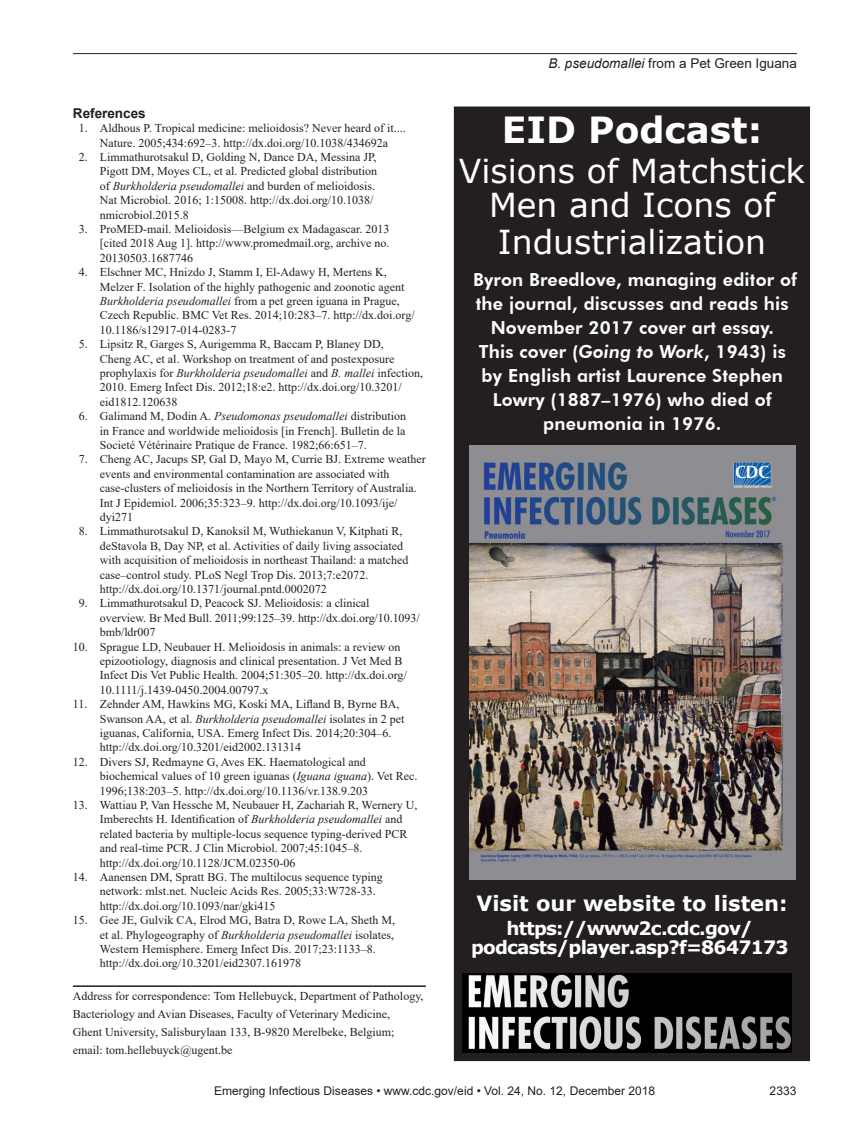
<style>
.page{position:relative;width:851px;height:1134px;background:#fff}
.page>*{position:absolute;margin:0;border:0;box-sizing:border-box;transform-origin:0 0}
.t1{font:700 36px "Verdana";color:#fff}
.t2{font:33px/33.9px "Verdana";color:#fff;text-align:center}
.t3{font:700 21px "Verdana";color:#fff}
.t4{font:700 18.45px/18.9px "Verdana";letter-spacing:-.045em;color:#fff;text-align:center}
.Article_Title{font:800 18px/24px "Futura BT";letter-spacing:.01em;color:#fff;text-align:center}
.Running_Head{font:13.5px "Arial";color:#231f20}
.Ref_Title{font:700 13.5px "Arial";color:#231f20}
.References{font:12px/14.4px "Times New Roman";color:#231f20}
.Correspondence{font:12px/18px "Times New Roman";color:#231f20}
.t5{font:12px "Arial";color:#231f20}
.s1{font-style:italic}
</style>
<div class="page">
<hr style="left:73px;top:53px;width:723px;height:1px;background:#231f20">
<hr style="left:73px;top:985px;width:353px;height:2px;background:#231f20">
<div style="left:454px;top:107px;width:355px;height:953px;background:#231f20"></div>
<div style="left:454px;top:106px;width:356px;height:955px;border:2px solid #231f20"></div>
<img style="left:462px;top:974px;width:329px;height:79px">
<img style="left:469px;top:446px;width:326px;height:434px">
<p class="Running_Head" style="left:548px;top:54px;width:250px"><span class="s1">B. pseudomallei</span> from a Pet Green Iguana</p>
<p class="Ref_Title" style="left:73px;top:104px;width:74px">References</p>
<p class="References" style="left:79px;top:121px;width:328px;text-align:center">1. Aldhous P. Tropical medicine: melioidosis? Never heard of it....<br>Nature. 2005;434:692–3. http://dx.doi.org/10.1038/434692a</p>
<p class="References" style="left:100px;top:149px;width:279px;text-indent:-21px">2. Limmathurotsakul D, Golding N, Dance DA, Messina JP, Pigott DM, Moyes CL, et al. Predicted global distribution of <span class="s1">Burkholderia pseudomallei</span> and burden of melioidosis.<br>Nat Microbiol. 2016; 1:15008. http://dx.doi.org/10.1038/ nmicrobiol.2015.8</p>
<p class="References" style="left:100px;top:221px;width:291px;text-align:justify;text-indent:-21px">3. ProMED-mail. Melioidosis—Belgium ex Madagascar. 2013 [cited 2018 Aug 1]. http://www.promedmail.org, archive no.<br>20130503.1687746</p>
<p class="References" style="left:100px;top:265px;width:316px;text-indent:-21px">4. Elschner MC, Hnizdo J, Stamm I, El-Adawy H, Mertens K, Melzer F. Isolation of the highly pathogenic and zoonotic agent <span class="s1">Burkholderia pseudomallei</span> from a pet green iguana in Prague, Czech Republic. BMC Vet Res. 2014;10:283–7. http://dx.doi.org/ 10.1186/s12917-014-0283-7</p>
<p class="References" style="left:100px;top:337px;width:324px;text-indent:-21px">5. Lipsitz R, Garges S, Aurigemma R, Baccam P, Blaney DD,<br>Cheng AC, et al. Workshop on treatment of and postexposure prophylaxis for <span class="s1">Burkholderia pseudomallei</span> and <span class="s1">B. mallei</span> infection, 2010. Emerg Infect Dis. 2012;18:e2. http://dx.doi.org/10.3201/ eid1812.120638</p>
<p class="References" style="left:100px;top:409px;width:307px;text-align:justify;text-indent:-21px">6. Galimand M, Dodin A. <span class="s1">Pseudomonas pseudomallei</span> distribution in France and worldwide melioidosis [in French]. Bulletin de la Societé Vétérinaire Pratique de France. 1982;66:651–7.</p>
<p class="References" style="left:100px;top:452px;width:327px;text-indent:-21px">7. Cheng AC, Jacups SP, Gal D, Mayo M, Currie BJ. Extreme weather events and environmental contamination are associated with case-clusters of melioidosis in the Northern Territory of Australia.<br>Int J Epidemiol. 2006;35:323–9. http://dx.doi.org/10.1093/ije/ dyi271</p>
<p class="References" style="left:100px;top:524px;width:310px;text-indent:-21px">8. Limmathurotsakul D, Kanoksil M, Wuthiekanun V, Kitphati R, deStavola B, Day NP, et al. Activities of daily living associated with acquisition of melioidosis in northeast Thailand: a matched case–control study. PLoS Negl Trop Dis. 2013;7:e2072. http://dx.doi.org/10.1371/journal.pntd.0002072</p>
<p class="References" style="left:100px;top:596px;width:321px;text-indent:-21px">9. Limmathurotsakul D, Peacock SJ. Melioidosis: a clinical<br>overview. Br Med Bull. 2011;99:125–39. http://dx.doi.org/10.1093/ bmb/ldr007</p>
<p class="References" style="left:100px;top:639px;width:308px;text-indent:-27px">10. Sprague LD, Neubauer H. Melioidosis in animals: a review on epizootiology, diagnosis and clinical presentation. J Vet Med B Infect Dis Vet Public Health. 2004;51:305–20. http://dx.doi.org/ 10.1111/j.1439-0450.2004.00797.x</p>
<p class="References" style="left:100px;top:697px;width:306px;text-indent:-27px">11. Zehnder AM, Hawkins MG, Koski MA, Lifland B, Byrne BA, Swanson AA, et al. <span class="s1">Burkholderia pseudomallei</span> isolates in 2 pet iguanas, California, USA. Emerg Infect Dis. 2014;20:304–6. http://dx.doi.org/10.3201/eid2002.131314</p>
<p class="References" style="left:100px;top:754px;width:319px;text-indent:-27px">12. Divers SJ, Redmayne G, Aves EK. Haematological and biochemical values of 10 green iguanas (<span class="s1">Iguana iguana</span>). Vet Rec.<br>1996;138:203–5. http://dx.doi.org/10.1136/vr.138.9.203</p>
<p class="References" style="left:100px;top:797px;width:319px;text-indent:-27px">13. Wattiau P, Van Hessche M, Neubauer H, Zachariah R, Wernery U, Imberechts H. Identification of <span class="s1">Burkholderia pseudomallei</span> and related bacteria by multiple-locus sequence typing-derived PCR and real-time PCR. J Clin Microbiol. 2007;45:1045–8. http://dx.doi.org/10.1128/JCM.02350-06</p>
<p class="References" style="left:100px;top:869px;width:284px;text-indent:-27px">14. Aanensen DM, Spratt BG. The multilocus sequence typing network: mlst.net. Nucleic Acids Res. 2005;33:W728-33. http://dx.doi.org/10.1093/nar/gki415</p>
<p class="References" style="left:100px;top:913px;width:296px;text-indent:-27px">15. Gee JE, Gulvik CA, Elrod MG, Batra D, Rowe LA, Sheth M, et al. Phylogeography of <span class="s1">Burkholderia pseudomallei</span> isolates, Western Hemisphere. Emerg Infect Dis. 2017;23:1133–8. http://dx.doi.org/10.3201/eid2307.161978</p>
<p class="Correspondence" style="left:73px;top:987px;width:352px">Address for correspondence: Tom Hellebuyck, Department of Pathology, Bacteriology and Avian Diseases, Faculty of Veterinary Medicine,<br>Ghent University, Salisburylaan 133, B-9820 Merelbeke, Belgium; email: tom.hellebuyck@ugent.be</p>
<p class="t5" style="left:214px;top:1083px;width:442px">Emerging Infectious Diseases • www.cdc.gov/eid • Vol. 24, No. 12, December 2018</p>
<p class="t5" style="left:769px;top:1083px;width:28px">2333</p>
<p class="t1" style="left:502px;top:105px;width:262px">EID Podcast:</p>
<p class="t2" style="left:459px;top:154px;width:348px">Visions of Matchstick<br>Men and Icons of</p>
<p class="t2" style="left:498px;top:225px;width:270px">Industrialization</p>
<p class="Article_Title" style="left:473px;top:268px;width:325px">Byron Breedlove, managing editor of</p>
<p class="Article_Title" style="left:476px;top:292px;width:314px">the journal, discusses and reads his<br>November 2017 cover art essay.<br>This cover (<span class="s1">Going to Work</span>, 1943) is by English artist Laurence Stephen<br>Lowry (1887–1976) who died of pneumonia in 1976.</p>
<p class="t3" style="left:476px;top:888px;width:313px">Visit our website to listen:</p>
<p class="t4" style="left:471px;top:918px;width:319px">https://www2c.cdc.gov/ podcasts/player.asp?f=8647173</p>
</div>
